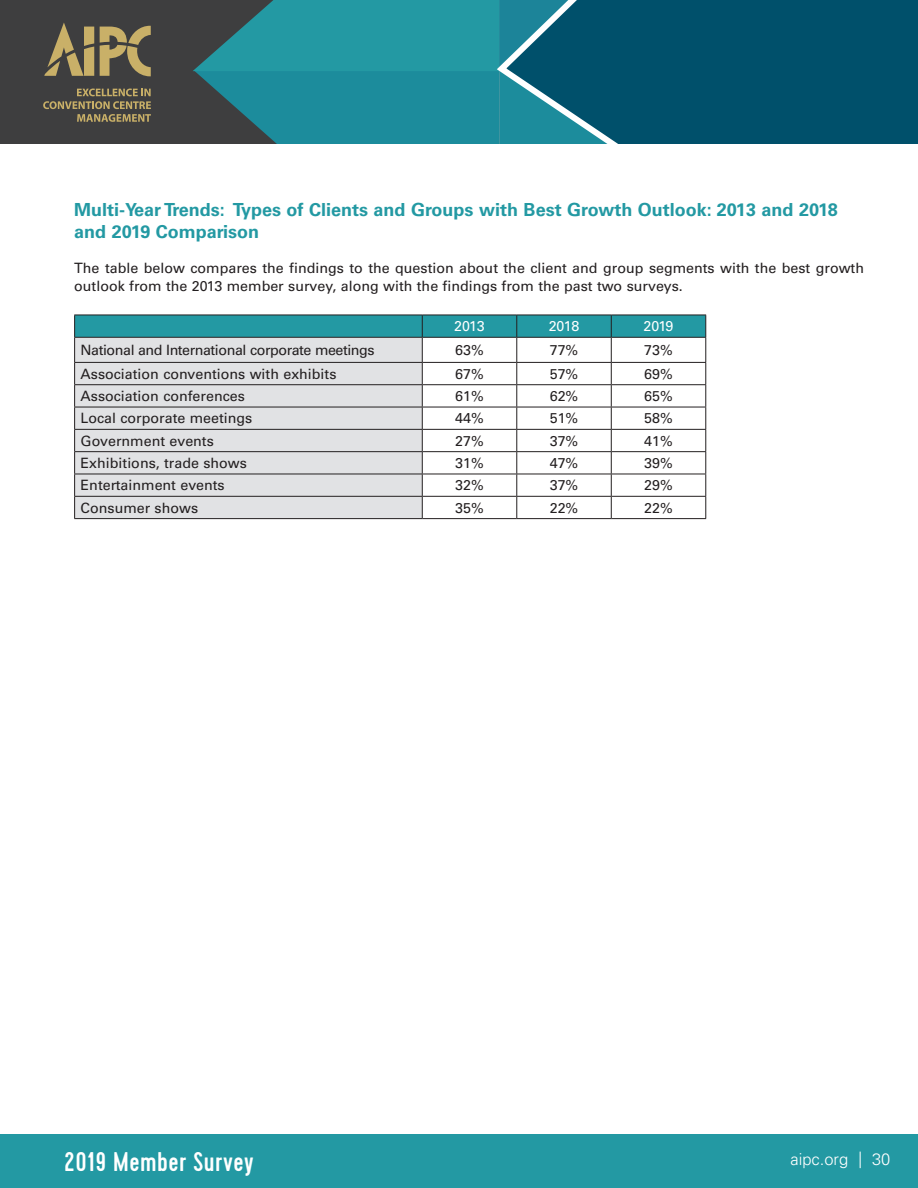
<style>
.page{position:relative;width:918px;height:1188px;background:#fff}
.page>*{position:absolute;margin:0;border:0;box-sizing:border-box;transform-origin:0 0}
.t1{font:500 27px "Cervo";letter-spacing:.02em;color:#fff}
.SUB2{font:700 18px/22.5px "Univers LT Std";color:#2399a3}
.t2{font:300 16.5px "Univers LT Std";color:#fff}
.CHART_DATA{font:14.25px "Univers LT Std";color:#231f20}
.BODY{font:14.25px/18px "Univers LT Std";color:#231f20}
.CHART_DATA-2{font:14.25px "Univers LT Std";letter-spacing:-.03em;color:#231f20}
.CHART_HEAD{font:14.25px "Univers LT Std";letter-spacing:-.015em;color:#fff}
</style>
<div class="page">
<div style="left:0;top:0;width:193px;height:144px;background:#3e3e3f"></div>
<svg style="left:193px;top:0;width:299px;height:144px;background:#238692"></svg>
<svg style="left:492px;top:0;width:426px;height:144px;background:#0a5b74"></svg>
<div style="left:0;top:1134px;width:918px;height:54px;background:#2399a3"></div>
<svg style="left:100px;top:26px;width:51px;height:50px;background:#877954"></svg>
<svg style="left:44px;top:22px;width:50px;height:54px;background:#7b7051"></svg>
<svg style="left:43px;top:89px;width:108px;height:33px;background:#645d4a"></svg>
<hr style="left:74px;top:518px;width:348px;height:1px;background:#231f20">
<svg style="left:74px;top:315px;width:632px;height:203px"></svg>
<hr style="left:422px;top:518px;width:95px;height:1px;background:#231f20">
<hr style="left:517px;top:518px;width:94px;height:1px;background:#231f20">
<hr style="left:611px;top:518px;width:95px;height:1px;background:#231f20">
<p class="SUB2" style="left:74px;top:198px;width:765px">Multi-Year Trends: Types of Clients and Groups with Best Growth Outlook: 2013 and 2018 and 2019 Comparison</p>
<p class="BODY" style="left:74px;top:259px;width:791px">The table below compares the findings to the question about the client and group segments with the best growth outlook from the 2013 member survey, along with the findings from the past two surveys.</p>
<p class="CHART_HEAD" style="left:454px;top:318px;width:32px">2013</p>
<p class="CHART_HEAD" style="left:549px;top:318px;width:32px">2018</p>
<p class="CHART_HEAD" style="left:644px;top:318px;width:32px">2019</p>
<p class="CHART_DATA-2" style="left:81px;top:342px;width:295px">National and International corporate meetings</p>
<p class="CHART_DATA" style="left:455px;top:342px;width:30px">63%</p>
<p class="CHART_DATA" style="left:550px;top:342px;width:30px">77%</p>
<p class="CHART_DATA" style="left:644px;top:342px;width:30px">73%</p>
<p class="CHART_DATA" style="left:81px;top:365px;width:257px">Association conventions with exhibits</p>
<p class="CHART_DATA" style="left:455px;top:365px;width:30px">67%</p>
<p class="CHART_DATA" style="left:550px;top:365px;width:30px">57%</p>
<p class="CHART_DATA" style="left:644px;top:365px;width:30px">69%</p>
<p class="CHART_DATA" style="left:81px;top:388px;width:166px">Association conferences</p>
<p class="CHART_DATA" style="left:455px;top:388px;width:30px">61%</p>
<p class="CHART_DATA" style="left:550px;top:388px;width:30px">62%</p>
<p class="CHART_DATA" style="left:644px;top:388px;width:30px">65%</p>
<p class="CHART_DATA" style="left:81px;top:410px;width:173px">Local corporate meetings</p>
<p class="CHART_DATA" style="left:455px;top:410px;width:30px">44%</p>
<p class="CHART_DATA" style="left:550px;top:410px;width:30px">51%</p>
<p class="CHART_DATA" style="left:644px;top:410px;width:30px">58%</p>
<p class="CHART_DATA" style="left:81px;top:432px;width:135px">Government events</p>
<p class="CHART_DATA" style="left:455px;top:432px;width:30px">27%</p>
<p class="CHART_DATA" style="left:550px;top:432px;width:30px">37%</p>
<p class="CHART_DATA" style="left:644px;top:432px;width:30px">41%</p>
<p class="CHART_DATA" style="left:81px;top:454px;width:168px">Exhibitions, trade shows</p>
<p class="CHART_DATA" style="left:455px;top:454px;width:30px">31%</p>
<p class="CHART_DATA" style="left:550px;top:454px;width:30px">47%</p>
<p class="CHART_DATA" style="left:644px;top:454px;width:30px">39%</p>
<p class="CHART_DATA" style="left:81px;top:477px;width:146px">Entertainment events</p>
<p class="CHART_DATA" style="left:455px;top:477px;width:30px">32%</p>
<p class="CHART_DATA" style="left:550px;top:477px;width:30px">37%</p>
<p class="CHART_DATA" style="left:644px;top:477px;width:30px">29%</p>
<p class="CHART_DATA" style="left:81px;top:499px;width:119px">Consumer shows</p>
<p class="CHART_DATA" style="left:455px;top:499px;width:30px">35%</p>
<p class="CHART_DATA" style="left:550px;top:499px;width:30px">22%</p>
<p class="CHART_DATA" style="left:644px;top:499px;width:30px">22%</p>
<h1 class="t1" style="left:64px;top:1146px;width:191px">2019 Member Survey</h1>
<p class="t2" style="left:791px;top:1150px;width:101px">aipc.org | 30</p>
</div>
